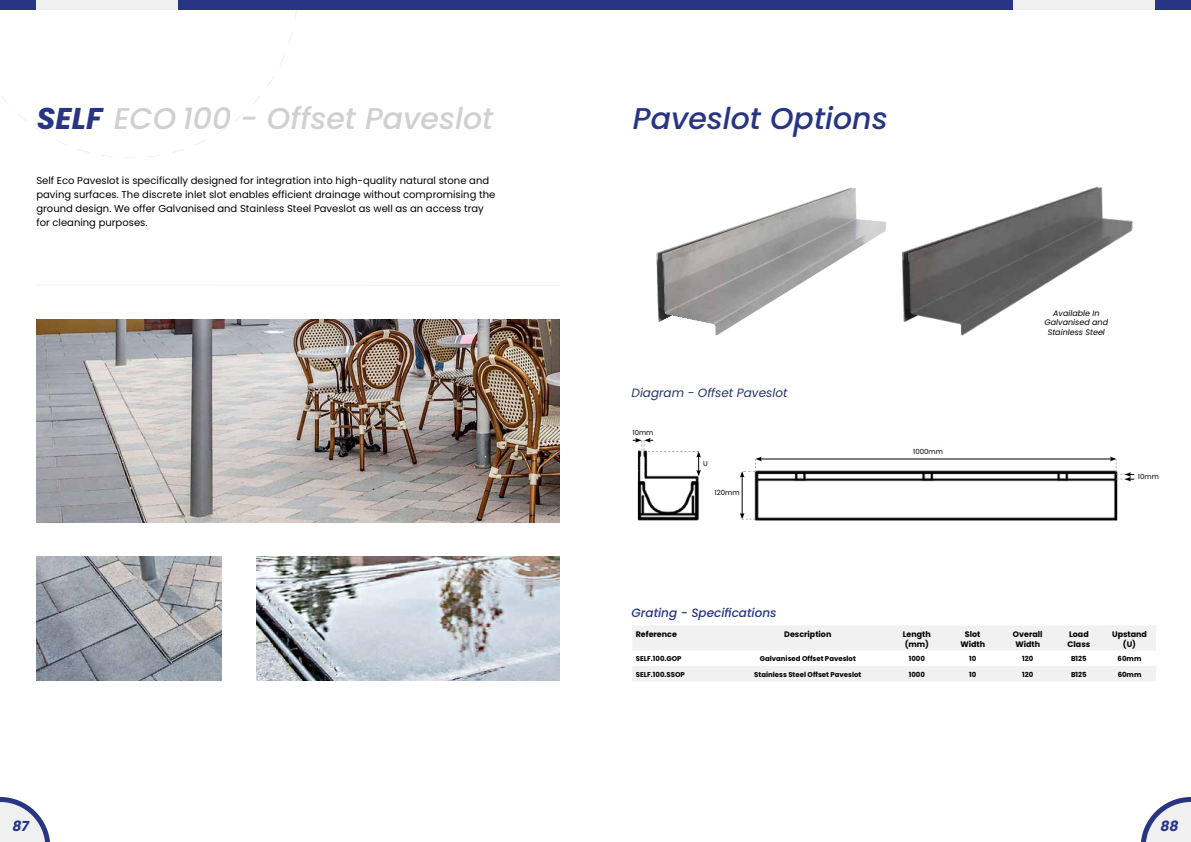
<style>
.page{position:relative;width:1191px;height:842px;background:#fff}
.page>*{position:absolute;margin:0;border:0;box-sizing:border-box;transform-origin:0 0}
.t1{font:italic 500 30px "Poppins";color:#d0d0d0}
.t2{font:italic 500 30px "Poppins";color:#283583}
.t3{font:italic 700 14px "Poppins";color:#283583}
.t4{font:italic 12px "Poppins";color:#25336d}
.t5{font:italic 500 12px "Poppins";color:#283583}
.t6{font:10px/14px "Poppins";color:#000}
.t7{font:700 8px/9.6px "Poppins";color:#000;text-align:center}
.t8{font:italic 8px/9.6px "Poppins";color:#000;text-align:center}
.t9{font:700 7px "Poppins";color:#000}
.t10{font:7px "Poppins";color:#000}
.s1{font-weight:700;color:#283583}
</style>
<div class="page">
<div style="left:0;top:0;width:1191px;height:10px;background:#283583"></div>
<div style="left:1013px;top:0;width:142px;height:10px;background:#f0f0f1"></div>
<div style="left:36px;top:0;width:142px;height:10px;background:#f0f0f1"></div>
<svg style="left:0;top:797px;width:50px;height:45px"></svg>
<svg style="left:1141px;top:797px;width:50px;height:45px"></svg>
<svg style="left:632px;top:626px;width:524px;height:55px"></svg>
<img style="left:740px;top:456px;width:377px;height:64px">
<img style="left:638px;top:476px;width:61px;height:44px">
<img style="left:656px;top:187px;width:231px;height:149px">
<img style="left:902px;top:186px;width:231px;height:150px">
<img style="left:36px;top:320px;width:523px;height:202px">
<img style="left:257px;top:557px;width:302px;height:123px">
<img style="left:36px;top:557px;width:185px;height:123px">
<hr style="left:742px;top:476px;width:1px;height:39px;background:#000">
<hr style="left:760px;top:459px;width:351px;height:1px;background:#000">
<svg style="left:740px;top:513px;width:15px;height:7px"></svg>
<svg style="left:740px;top:457px;width:21px;height:20px"></svg>
<svg style="left:1110px;top:457px;width:24px;height:24px"></svg>
<svg style="left:632px;top:438px;width:69px;height:38px"></svg>
<hr style="left:37px;top:284px;width:523px;height:2px;background:#f0f0f1">
<h1 class="t1" style="left:37px;top:101px;width:458px"><span class="s1">SELF</span> ECO 100 - Offset Paveslot</h1>
<p class="t6" style="left:36px;top:174px;width:460px">Self Eco Paveslot is specifically designed for integration into high-quality natural stone and paving surfaces. The discrete inlet slot enables efficient drainage without compromising the ground design. We offer Galvanised and Stainless Steel Paveslot as well as an access tray for cleaning purposes.</p>
<h1 class="t2" style="left:633px;top:101px;width:256px">Paveslot Options</h1>
<p class="t4" style="left:631px;top:386px;width:157px">Diagram - Offset Paveslot</p>
<p class="t10" style="left:632px;top:429px;width:23px">10mm</p>
<p class="t10" style="left:703px;top:460px;width:6px">U</p>
<p class="t10" style="left:714px;top:489px;width:27px">120mm</p>
<p class="t5" style="left:631px;top:606px;width:146px">Grating - Specifications</p>
<p class="t10" style="left:913px;top:447px;width:31px">1000mm</p>
<p class="t8" style="left:1044px;top:308px;width:65px">Available In<br>Galvanised and<br>Stainless Steel</p>
<p class="t10" style="left:1137px;top:473px;width:23px">10mm</p>
<p class="t7" style="left:635px;top:630px;width:43px">Reference</p>
<p class="t7" style="left:784px;top:630px;width:49px">Description</p>
<p class="t7" style="left:903px;top:630px;width:30px;text-align:left">Length (mm)</p>
<p class="t7" style="left:960px;top:630px;width:26px">Slot<br>Width</p>
<p class="t7" style="left:1013px;top:630px;width:31px">Overall<br>Width</p>
<p class="t7" style="left:1067px;top:630px;width:24px;text-align:left">Load<br>Class</p>
<p class="t7" style="left:1112px;top:630px;width:36px">Upstand (U)</p>
<p class="t9" style="left:635px;top:655px;width:47px">SELF.100.GOP</p>
<p class="t9" style="left:759px;top:655px;width:98px">Galvanised Offset Paveslot</p>
<p class="t9" style="left:908px;top:655px;width:18px">1000</p>
<p class="t9" style="left:969px;top:655px;width:9px">10</p>
<p class="t9" style="left:1022px;top:655px;width:13px">120</p>
<p class="t9" style="left:1071px;top:655px;width:17px">B125</p>
<p class="t9" style="left:1117px;top:655px;width:25px">60mm</p>
<p class="t9" style="left:635px;top:670px;width:51px">SELF.100.SSOP</p>
<p class="t9" style="left:754px;top:670px;width:109px">Stainless Steel Offset Paveslot</p>
<p class="t9" style="left:908px;top:670px;width:18px">1000</p>
<p class="t9" style="left:969px;top:670px;width:9px">10</p>
<p class="t9" style="left:1022px;top:670px;width:13px">120</p>
<p class="t9" style="left:1071px;top:670px;width:17px">B125</p>
<p class="t9" style="left:1117px;top:670px;width:25px">60mm</p>
<h2 class="t3" style="left:12px;top:818px;width:18px">87</h2>
<h2 class="t3" style="left:1160px;top:818px;width:20px">88</h2>
</div>
